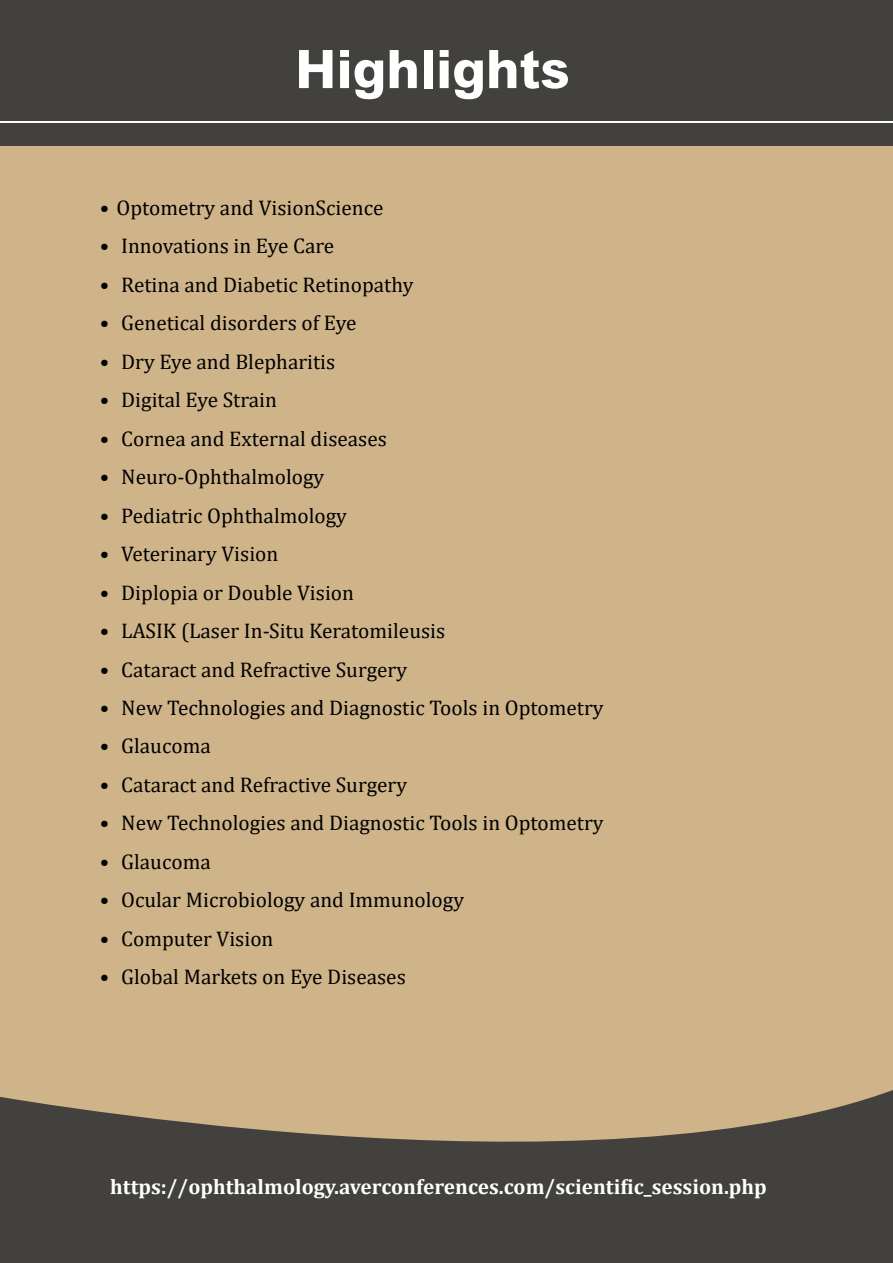
<style>
.page{position:relative;width:893px;height:1263px;background:#fff}
.page>*{position:absolute;margin:0;border:0;box-sizing:border-box;transform-origin:0 0}
.t1{font:800 53.1px "Arial";color:#fff}
.t2{font:21.3px "Cambria";color:#000}
.t3{font:700 21.3px "Cambria";color:#fff}
</style>
<div class="page">
<div style="left:0;top:0;width:893px;height:1254px;background:#cfb48a"></div>
<div style="left:0;top:0;width:893px;height:146px;background:#42413d"></div>
<svg style="left:0;top:1090px;width:893px;height:173px;fill:#42413d"></svg>
<hr style="left:0;top:122px;width:893px;height:1px;background:#fff">
<h1 class="t1" style="left:295px;top:37px;width:277px">Highlights</h1>
<p class="t2" style="left:100px;top:195px;width:285px">• Optometry and VisionScience</p>
<p class="t2" style="left:100px;top:233px;width:236px">• Innovations in Eye Care</p>
<p class="t2" style="left:100px;top:272px;width:315px">• Retina and Diabetic Retinopathy</p>
<p class="t2" style="left:100px;top:310px;width:258px">• Genetical disorders of Eye</p>
<p class="t2" style="left:100px;top:349px;width:237px">• Dry Eye and Blepharitis</p>
<p class="t2" style="left:100px;top:387px;width:179px">• Digital Eye Strain</p>
<p class="t2" style="left:100px;top:426px;width:289px">• Cornea and External diseases</p>
<p class="t2" style="left:100px;top:464px;width:226px">• Neuro-Ophthalmology</p>
<p class="t2" style="left:100px;top:503px;width:249px">• Pediatric Ophthalmology</p>
<p class="t2" style="left:100px;top:541px;width:180px">• Veterinary Vision</p>
<p class="t2" style="left:100px;top:580px;width:256px">• Diplopia or Double Vision</p>
<p class="t2" style="left:100px;top:618px;width:347px">• LASIK (Laser In-Situ Keratomileusis</p>
<p class="t2" style="left:100px;top:657px;width:309px">• Cataract and Refractive Surgery</p>
<p class="t2" style="left:100px;top:695px;width:505px">• New Technologies and Diagnostic Tools in Optometry</p>
<p class="t2" style="left:100px;top:734px;width:113px">• Glaucoma</p>
<p class="t2" style="left:100px;top:772px;width:309px">• Cataract and Refractive Surgery</p>
<p class="t2" style="left:100px;top:811px;width:505px">• New Technologies and Diagnostic Tools in Optometry</p>
<p class="t2" style="left:100px;top:849px;width:113px">• Glaucoma</p>
<p class="t2" style="left:100px;top:887px;width:366px">• Ocular Microbiology and Immunology</p>
<p class="t2" style="left:100px;top:926px;width:175px">• Computer Vision</p>
<p class="t2" style="left:100px;top:964px;width:308px">• Global Markets on Eye Diseases</p>
<p class="t3" style="left:110px;top:1172px;width:658px">https://ophthalmology.averconferences.com/scientific_session.php</p>
</div>
